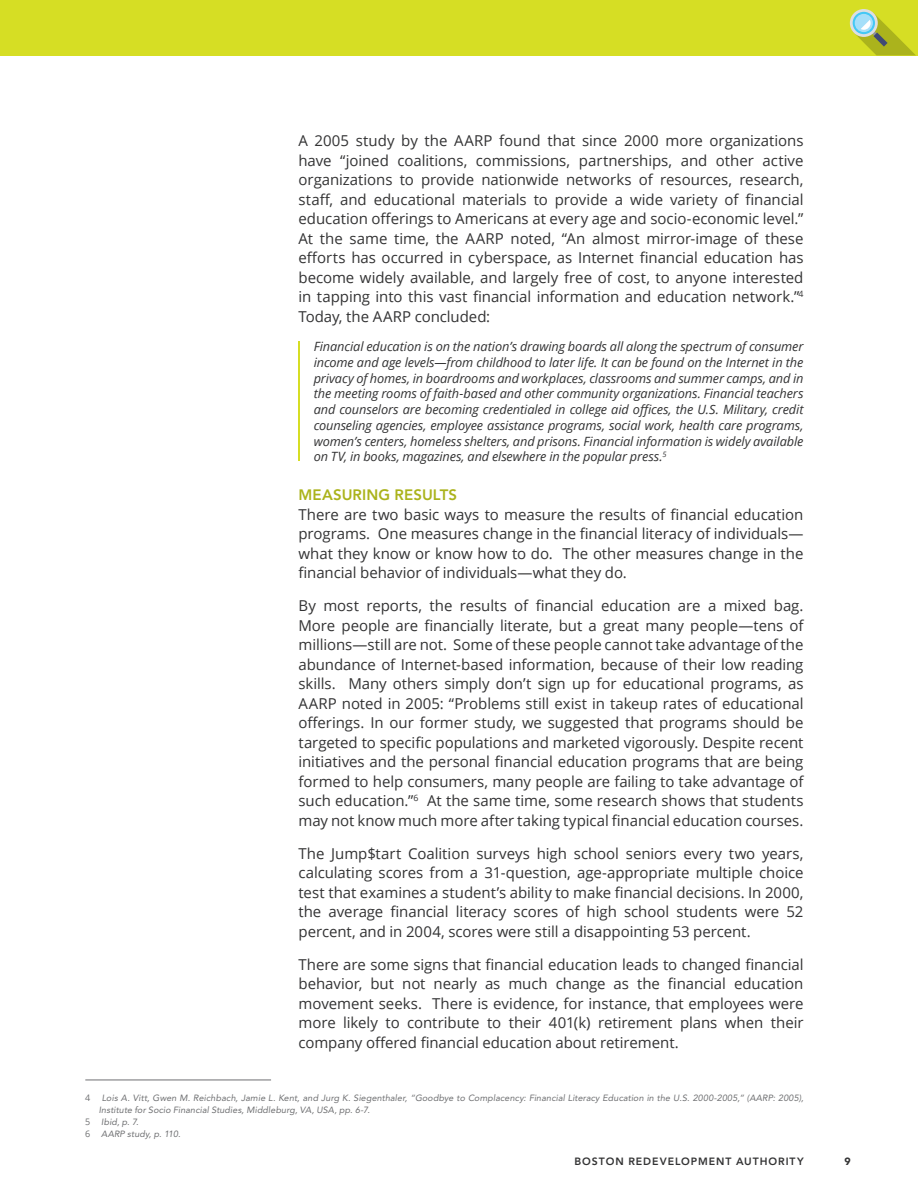
<style>
.page{position:relative;width:918px;height:1188px;background:#fff}
.page>*{position:absolute;margin:0;border:0;box-sizing:border-box;transform-origin:0 0}
.t1{font:15px/19.5px "Open Sans";letter-spacing:-.005em;color:#333334;text-align:justify}
.t2{font:800 15px "Avenir LT Std";letter-spacing:.005em;color:#abb31c}
.t3{font:italic 12.75px/15.8px "Open Sans";letter-spacing:-.01em;color:#333334;text-align:justify}
.t4{font:800 10.5px "Avenir LT Std";letter-spacing:.09em;color:#333334}
.t5{font:900 10.5px "Avenir LT Std";color:#333334}
.t6{font:italic 9px "Avenir LT Std";letter-spacing:.01em;color:#6e6f71}
.t7{font:9px "Open Sans";color:#6e6f71}
.s1{font-family:"Open Sans";font-style:normal}
</style>
<div class="page">
<div style="left:0;top:0;width:918px;height:55px;background:#d6de24"></div>
<hr style="left:85px;top:1080px;width:186px;height:1px;background:#6e6f71">
<hr style="left:298px;top:341px;width:2px;height:119px;background:#d6de24">
<svg style="left:851px;top:9px;width:64px;height:46px"></svg>
<p class="t1" style="left:298px;top:131px;width:507px">A 2005 study by the AARP found that since 2000 more organizations have “joined coalitions, commissions, partnerships, and other active organizations to provide nationwide networks of resources, research, staff, and educational materials to provide a wide variety of financial education offerings to Americans at every age and socio-economic level.” At the same time, the AARP noted, “An almost mirror-image of these efforts has occurred in cyberspace, as Internet financial education has become widely available, and largely free of cost, to anyone interested in tapping into this vast financial information and education network.”<sup>4<br></sup>Today, the AARP concluded:</p>
<p class="t3" style="left:314px;top:338px;width:491px">Financial education is on the nation’s drawing boards all along the spectrum of consumer income and age levels—from childhood to later life. It can be found on the Internet in the privacy of homes, in boardrooms and workplaces, classrooms and summer camps, and in the meeting rooms of faith-based and other community organizations. Financial teachers and counselors are becoming credentialed in college aid offices, the U.S. Military, credit counseling agencies, employee assistance programs, social work, health care programs, women’s centers, homeless shelters, and prisons. Financial information is widely available on TV, in books, magazines, and elsewhere in the popular press.<sup>5</sup></p>
<p class="t2" style="left:298px;top:486px;width:160px">MEASURING RESULTS</p>
<p class="t1" style="left:298px;top:504px;width:507px">There are two basic ways to measure the results of financial education programs. One measures change in the financial literacy of individuals— what they know or know how to do. The other measures change in the financial behavior of individuals—what they do.</p>
<p class="t1" style="left:298px;top:596px;width:507px">By most reports, the results of financial education are a mixed bag.<br>More people are financially literate, but a great many people—tens of millions—still are not. Some of these people cannot take advantage of the abundance of Internet-based information, because of their low reading skills. Many others simply don’t sign up for educational programs, as AARP noted in 2005: “Problems still exist in takeup rates of educational offerings. In our former study, we suggested that programs should be targeted to specific populations and marketed vigorously. Despite recent initiatives and the personal financial education programs that are being formed to help consumers, many people are failing to take advantage of such education.”<sup>6</sup> At the same time, some research shows that students may not know much more after taking typical financial education courses.</p>
<p class="t1" style="left:299px;top:843px;width:507px">The Jump$tart Coalition surveys high school seniors every two years, calculating scores from a 31-question, age-appropriate multiple choice test that examines a student’s ability to make financial decisions. In 2000, the average financial literacy scores of high school students were 52 percent, and in 2004, scores were still a disappointing 53 percent.</p>
<p class="t1" style="left:299px;top:954px;width:507px">There are some signs that financial education leads to changed financial behavior, but not nearly as much change as the financial education movement seeks. There is evidence, for instance, that employees were more likely to contribute to their 401(k) retirement plans when their company offered financial education about retirement.</p>
<p class="t7" style="left:85px;top:1091px;width:7px">4</p>
<p class="t6" style="left:102px;top:1092px;width:703px">Lois A. Vitt, Gwen M. Reichbach, Jamie L. Kent, and Jurg K. Siegenthaler, “Goodbye to Complacency: Financial Literacy Education in the U.S. 2000-2005,” (AARP: 2005),</p>
<p class="t6" style="left:99px;top:1104px;width:273px">Institute for Socio Financial Studies, Middleburg, VA, USA, pp. 6-7.</p>
<p class="t6" style="left:85px;top:1116px;width:55px"><span class="s1">5</span> Ibid, p. 7.</p>
<p class="t6" style="left:85px;top:1128px;width:97px"><span class="s1">6</span> AARP study, p. 110.</p>
<p class="t4" style="left:575px;top:1155px;width:231px">BOSTON REDEVELOPMENT AUTHORITY</p>
<p class="t5" style="left:845px;top:1155px;width:8px">9</p>
</div>
